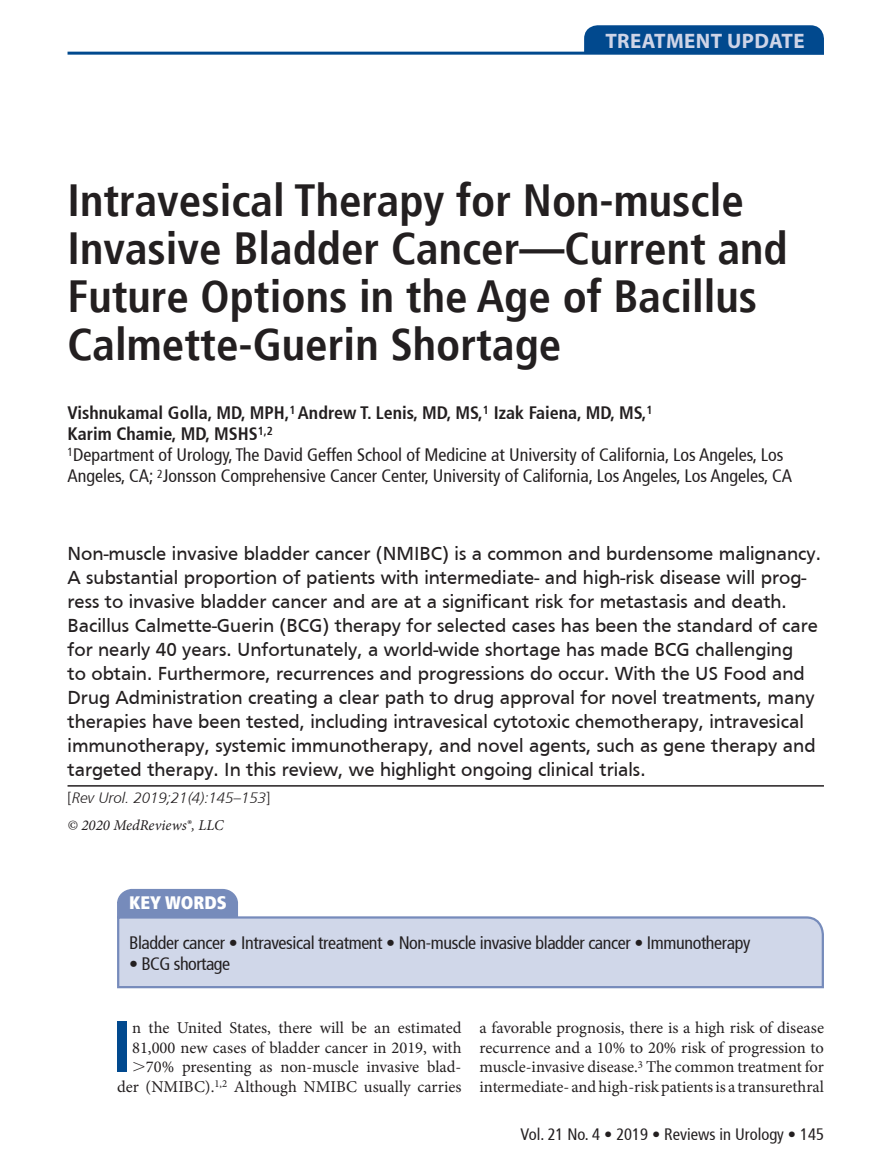
<style>
.page{position:relative;width:878px;height:1175px;background:#fff}
.page>*{position:absolute;margin:0;border:0;box-sizing:border-box;transform-origin:0 0}
.t1{font:700 condensed 72.3px "Frutiger 67";color:#01498e}
.t2{font:700 condensed 45px/48px "Frutiger";color:#231f20}
.t3{font:700 21px "Myriad Pro";letter-spacing:.02em;color:#ced4e7}
.t4{font:19.5px/24px "Frutiger";color:#231f20}
.t5{font:condensed 18px/21px "Frutiger 57";color:#231f20}
.t6{font:700 condensed 18px/21px "Frutiger 67";color:#231f20}
.t7{font:condensed 18px "Frutiger 57";letter-spacing:-.02em;color:#231f20}
.t8{font:condensed 18px "Frutiger 57";letter-spacing:-.025em;color:#231f20}
.t9{font:900 condensed 18px "Frutiger";color:#fff}
.t10{font:16.5px/19.5px "Minion Pro";color:#231f20;text-align:right}
.t11{font:condensed 16.5px "Frutiger 57";color:#231f20}
.t12{font:italic 300 15px "Frutiger 46";color:#231f20}
.t13{font:italic 15px "Minion Pro";color:#231f20}
.s1{font-family:"Frutiger LT";font-style:normal}
</style>
<div class="page">
<hr style="left:68px;top:52px;width:756px;height:3px;background:#01498e">
<svg style="left:584px;top:25px;width:240px;height:30px;background:#084e91"></svg>
<hr style="left:68px;top:785px;width:756px;height:1px;background:#231f20">
<div style="left:117px;top:889px;width:121px;height:26px;background:#768bbb"></div>
<svg style="left:117px;top:915px;width:707px;height:74px;background:#cad2e6"></svg>
<p class="t3" style="left:605px;top:29px;width:201px">TREATMENT UPDATE</p>
<h2 class="t2" style="left:68px;top:176px;width:721px">Intravesical Therapy for Non-muscle Invasive Bladder Cancer—Current and Future Options in the Age of Bacillus Calmette-Guerin Shortage</h2>
<p class="t6" style="left:68px;top:402px;width:586px">Vishnukamal Golla, MD, MPH,<sup>1</sup> Andrew T. Lenis, MD, MS,<sup>1</sup> Izak Faiena, MD, MS,<sup>1<br></sup>Karim Chamie, MD, MSHS<sup>1,2</sup></p>
<p class="t5" style="left:68px;top:444px;width:726px"><sup>1</sup>Department of Urology, The David Geffen School of Medicine at University of California, Los Angeles, Los<br>Angeles, CA; <sup>2</sup>Jonsson Comprehensive Cancer Center, University of California, Los Angeles, Los Angeles, CA</p>
<p class="t4" style="left:68px;top:541px;width:755px">Non-muscle invasive bladder cancer (NMIBC) is a common and burdensome malignancy.<br>A substantial proportion of patients with intermediate- and high-risk disease will prog&shy;ress to invasive bladder cancer and are at a significant risk for metastasis and death.<br>Bacillus Calmette-Guerin (BCG) therapy for selected cases has been the standard of care for nearly 40 years. Unfortunately, a world-wide shortage has made BCG challenging<br>to obtain. Furthermore, recurrences and progressions do occur. With the US Food and Drug Administration creating a clear path to drug approval for novel treatments, many therapies have been tested, including intravesical cytotoxic chemotherapy, intravesical immunotherapy, systemic immunotherapy, and novel agents, such as gene therapy and targeted therapy. In this review, we highlight ongoing clinical trials.</p>
<p class="t12" style="left:68px;top:789px;width:204px"><span class="s1">[</span>Rev Urol. 2019;21(4):145–153<span class="s1">]</span></p>
<p class="t13" style="left:68px;top:815px;width:158px">© 2020 MedReviews®, LLC</p>
<p class="t9" style="left:129px;top:892px;width:99px">KEY WORDS</p>
<p class="t7" style="left:129px;top:932px;width:623px">Bladder cancer • Intravesical treatment • Non-muscle invasive bladder cancer • Immunotherapy</p>
<p class="t8" style="left:129px;top:953px;width:102px">• BCG shortage</p>
<p class="t10" style="left:117px;top:1018px;width:346px">n the United States, there will be an estimated 81,000 new cases of bladder cancer in 2019, with 70% presenting as non-muscle invasive blad-<br>der (NMIBC).<sup>1,2</sup> Although NMIBC usually carries</p>
<p class="t10" style="left:479px;top:1018px;width:346px;text-align:justify">a favorable prognosis, there is a high risk of disease recurrence and a 10% to 20% risk of progression to muscle-invasive disease.<sup>3</sup> The common treatment for intermediate- and high-risk patients is a transurethral</p>
<h1 class="t1" style="left:112px;top:1004px;width:22px">I</h1>
<p class="t11" style="left:520px;top:1124px;width:305px">Vol. 21 No. 4 • 2019 • Reviews in Urology • 145</p>
</div>
